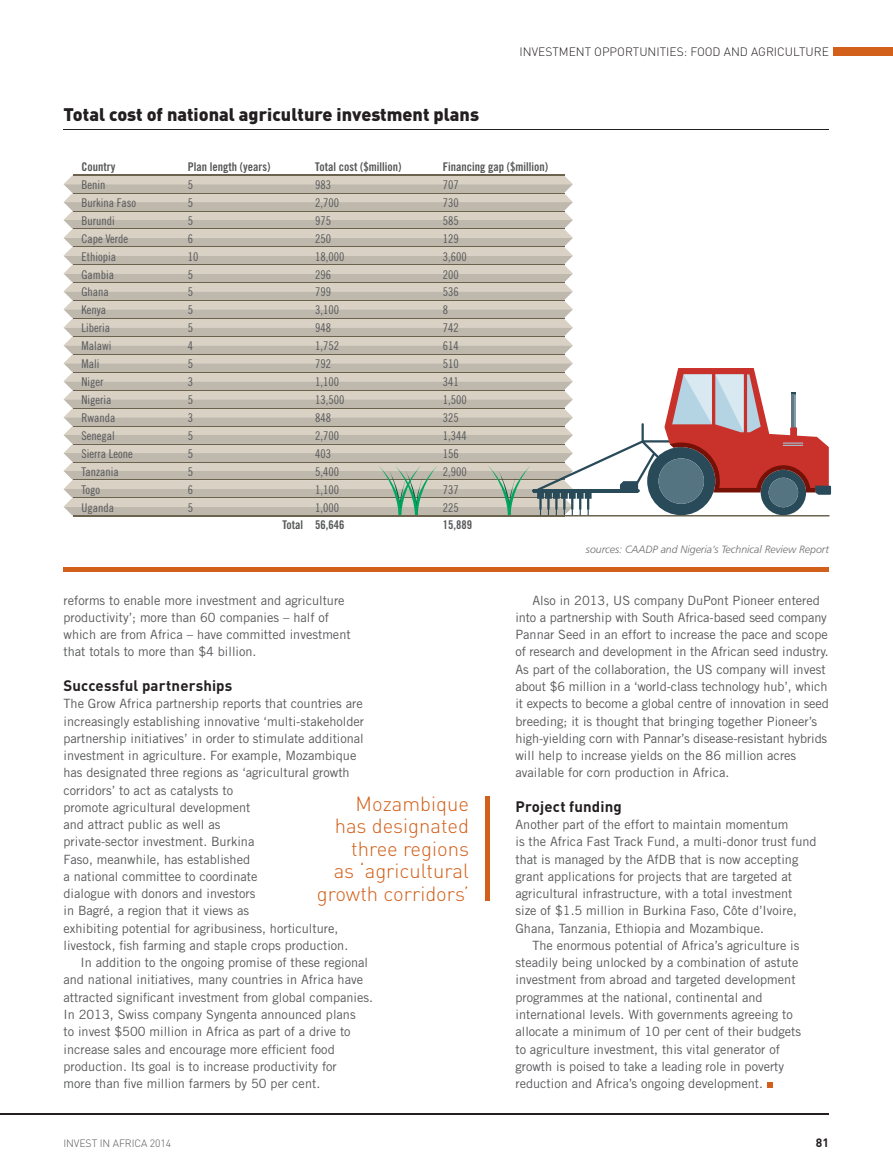
<style>
.page{position:relative;width:893px;height:1175px;background:#fff}
.page>*{position:absolute;margin:0;border:0;box-sizing:border-box;transform-origin:0 0}
.t1{font:300 20.25px/22.5px "DIN";color:#d2601a;text-align:right}
.t2{font:900 18px "DIN";color:#231f20}
.t3{font:700 15px "DIN";letter-spacing:.01em;color:#231f20}
.t4{font:12.75px/17.2px "Trade Gothic";color:#57585a}
.t5{font:12px "Trade Gothic Cond Eighteen";color:#57585a}
.t6{font:12px "Trade Gothic Bold Cond Twenty";color:#57585a}
.t7{font:300 12px "DIN";color:#231f20}
.t8{font:700 12px "DIN";color:#231f20}
.t9{font:italic 300 10.5px "Frutiger LT";color:#6c6d70}
.t10{font:300 10.5px "DIN";letter-spacing:-.01em;color:#57585a}
</style>
<div class="page">
<div style="left:833px;top:47px;width:60px;height:9px;background:#d2601a"></div>
<hr style="left:0;top:1113px;width:829px;height:1px;background:#231f20">
<svg style="left:767px;top:1082px;width:6px;height:5px"></svg>
<div style="left:485px;top:796px;width:5px;height:104px;background:#d2601a"></div>
<hr style="left:73px;top:174px;width:109px;height:2px;background:#6b634d">
<hr style="left:182px;top:174px;width:127px;height:2px;background:#6b634d">
<hr style="left:309px;top:174px;width:128px;height:2px;background:#6b634d">
<hr style="left:437px;top:174px;width:127px;height:2px;background:#6b634d">
<hr style="left:73px;top:515px;width:109px;height:1px;background:#6b634d">
<hr style="left:182px;top:515px;width:127px;height:1px;background:#6b634d">
<hr style="left:309px;top:515px;width:128px;height:1px;background:#6b634d">
<hr style="left:437px;top:515px;width:127px;height:1px;background:#6b634d">
<hr style="left:64px;top:130px;width:765px;height:1px;background:#231f20">
<hr style="left:563px;top:515px;width:267px;height:1px;background:#6b634d">
<hr style="left:64px;top:567px;width:765px;height:4px;background:#d2601a">
<svg style="left:64px;top:175px;width:767px;height:340px"></svg>
<hr style="left:794px;top:394px;width:1px;height:32px;background:#839ca9">
<h2 class="t2" style="left:64px;top:103px;width:417px">Total cost of national agriculture investment plans</h2>
<p class="t7" style="left:520px;top:45px;width:311px">INVESTMENT OPPORTUNITIES: FOOD AND AGRICULTURE</p>
<p class="t6" style="left:81px;top:159px;width:35px">Country</p>
<p class="t6" style="left:188px;top:159px;width:84px">Plan length (years)</p>
<p class="t6" style="left:315px;top:159px;width:88px">Total cost ($million)</p>
<p class="t6" style="left:443px;top:159px;width:107px">Financing gap ($million)</p>
<p class="t5" style="left:81px;top:177px;width:25px">Benin</p>
<p class="t5" style="left:188px;top:177px;width:7px">5</p>
<p class="t5" style="left:315px;top:177px;width:17px">983</p>
<p class="t5" style="left:443px;top:177px;width:17px">707</p>
<p class="t5" style="left:81px;top:195px;width:56px">Burkina Faso</p>
<p class="t5" style="left:188px;top:195px;width:7px">5</p>
<p class="t5" style="left:315px;top:195px;width:25px">2,700</p>
<p class="t5" style="left:443px;top:195px;width:17px">730</p>
<p class="t5" style="left:81px;top:213px;width:35px">Burundi</p>
<p class="t5" style="left:188px;top:213px;width:7px">5</p>
<p class="t5" style="left:315px;top:213px;width:17px">975</p>
<p class="t5" style="left:443px;top:213px;width:17px">585</p>
<p class="t5" style="left:81px;top:231px;width:48px">Cape Verde</p>
<p class="t5" style="left:188px;top:231px;width:7px">6</p>
<p class="t5" style="left:315px;top:231px;width:17px">250</p>
<p class="t5" style="left:443px;top:231px;width:17px">129</p>
<p class="t5" style="left:81px;top:249px;width:36px">Ethiopia</p>
<p class="t5" style="left:188px;top:249px;width:12px">10</p>
<p class="t5" style="left:315px;top:249px;width:31px">18,000</p>
<p class="t5" style="left:443px;top:249px;width:25px">3,600</p>
<p class="t5" style="left:81px;top:267px;width:34px">Gambia</p>
<p class="t5" style="left:188px;top:267px;width:7px">5</p>
<p class="t5" style="left:315px;top:267px;width:17px">296</p>
<p class="t5" style="left:443px;top:267px;width:17px">200</p>
<p class="t5" style="left:81px;top:285px;width:29px">Ghana</p>
<p class="t5" style="left:188px;top:285px;width:7px">5</p>
<p class="t5" style="left:315px;top:285px;width:17px">799</p>
<p class="t5" style="left:443px;top:285px;width:17px">536</p>
<p class="t5" style="left:81px;top:303px;width:26px">Kenya</p>
<p class="t5" style="left:188px;top:303px;width:7px">5</p>
<p class="t5" style="left:315px;top:303px;width:25px">3,100</p>
<p class="t5" style="left:443px;top:303px;width:7px">8</p>
<p class="t5" style="left:81px;top:321px;width:30px">Liberia</p>
<p class="t5" style="left:188px;top:321px;width:7px">5</p>
<p class="t5" style="left:315px;top:321px;width:17px">948</p>
<p class="t5" style="left:443px;top:321px;width:17px">742</p>
<p class="t5" style="left:81px;top:339px;width:31px">Malawi</p>
<p class="t5" style="left:188px;top:339px;width:7px">4</p>
<p class="t5" style="left:315px;top:339px;width:25px">1,752</p>
<p class="t5" style="left:443px;top:339px;width:17px">614</p>
<p class="t5" style="left:81px;top:356px;width:19px">Mali</p>
<p class="t5" style="left:188px;top:356px;width:7px">5</p>
<p class="t5" style="left:315px;top:356px;width:17px">792</p>
<p class="t5" style="left:443px;top:356px;width:17px">510</p>
<p class="t5" style="left:81px;top:374px;width:23px">Niger</p>
<p class="t5" style="left:188px;top:374px;width:7px">3</p>
<p class="t5" style="left:315px;top:374px;width:25px">1,100</p>
<p class="t5" style="left:443px;top:374px;width:17px">341</p>
<p class="t5" style="left:81px;top:392px;width:31px">Nigeria</p>
<p class="t5" style="left:188px;top:392px;width:7px">5</p>
<p class="t5" style="left:315px;top:392px;width:31px">13,500</p>
<p class="t5" style="left:443px;top:392px;width:25px">1,500</p>
<p class="t5" style="left:81px;top:410px;width:35px">Rwanda</p>
<p class="t5" style="left:188px;top:410px;width:7px">3</p>
<p class="t5" style="left:315px;top:410px;width:17px">848</p>
<p class="t5" style="left:443px;top:410px;width:17px">325</p>
<p class="t5" style="left:81px;top:428px;width:35px">Senegal</p>
<p class="t5" style="left:188px;top:428px;width:7px">5</p>
<p class="t5" style="left:315px;top:428px;width:25px">2,700</p>
<p class="t5" style="left:443px;top:428px;width:25px">1,344</p>
<p class="t5" style="left:81px;top:446px;width:53px">Sierra Leone</p>
<p class="t5" style="left:188px;top:446px;width:7px">5</p>
<p class="t5" style="left:315px;top:446px;width:17px">403</p>
<p class="t5" style="left:443px;top:446px;width:17px">156</p>
<p class="t5" style="left:81px;top:464px;width:39px">Tanzania</p>
<p class="t5" style="left:188px;top:464px;width:7px">5</p>
<p class="t5" style="left:315px;top:464px;width:25px">5,400</p>
<p class="t5" style="left:443px;top:464px;width:25px">2,900</p>
<p class="t5" style="left:81px;top:482px;width:20px">Togo</p>
<p class="t5" style="left:188px;top:482px;width:7px">6</p>
<p class="t5" style="left:315px;top:482px;width:25px">1,100</p>
<p class="t5" style="left:443px;top:482px;width:17px">737</p>
<p class="t5" style="left:81px;top:500px;width:34px">Uganda</p>
<p class="t5" style="left:188px;top:500px;width:7px">5</p>
<p class="t5" style="left:315px;top:500px;width:25px">1,000</p>
<p class="t5" style="left:443px;top:500px;width:17px">225</p>
<p class="t6" style="left:282px;top:517px;width:64px">Total 56,646</p>
<p class="t6" style="left:443px;top:517px;width:31px">15,889</p>
<p class="t9" style="left:586px;top:543px;width:244px">sources: CAADP and Nigeria’s Technical Review Report</p>
<p class="t4" style="left:64px;top:591px;width:289px">reforms to enable more investment and agriculture productivity’; more than 60 companies – half of which are from Africa – have committed investment that totals to more than $4 billion.</p>
<p class="t3" style="left:64px;top:675px;width:170px">Successful partnerships</p>
<p class="t4" style="left:64px;top:694px;width:302px">The Grow Africa partnership reports that countries are increasingly establishing innovative ‘multi-stakeholder partnership initiatives’ in order to stimulate additional investment in agriculture. For example, Mozambique has designated three regions as ‘agricultural growth corridors’ to act as catalysts to<br>promote agricultural development<br>and attract public as well as<br>private-sector investment. Burkina<br>Faso, meanwhile, has established<br>a national committee to coordinate<br>dialogue with donors and investors<br>in Bagré, a region that it views as<br>exhibiting potential for agribusiness, horticulture, livestock, fish farming and staple crops production.</p>
<p class="t4" style="left:64px;top:953px;width:311px;text-indent:17px">In addition to the ongoing promise of these regional and national initiatives, many countries in Africa have attracted significant investment from global companies.<br>In 2013, Swiss company Syngenta announced plans<br>to invest $500 million in Africa as part of a drive to increase sales and encourage more efficient food production. Its goal is to increase productivity for<br>more than five million farmers by 50 per cent.</p>
<h1 class="t1" style="left:317px;top:791px;width:154px">Mozambique<br>has designated three regions<br>as ‘agricultural growth corridors’</h1>
<p class="t10" style="left:64px;top:1136px;width:109px">INVEST IN AFRICA 2014</p>
<p class="t4" style="left:515px;top:591px;width:315px;text-indent:17px">Also in 2013, US company DuPont Pioneer entered into a partnership with South Africa-based seed company Pannar Seed in an effort to increase the pace and scope of research and development in the African seed industry.<br>As part of the collaboration, the US company will invest about $6 million in a ‘world-class technology hub’, which it expects to become a global centre of innovation in seed breeding; it is thought that bringing together Pioneer’s high-yielding corn with Pannar’s disease-resistant hybrids will help to increase yields on the 86 million acres available for corn production in Africa.</p>
<p class="t3" style="left:515px;top:796px;width:108px">Project funding</p>
<p class="t4" style="left:515px;top:815px;width:303px">Another part of the effort to maintain momentum<br>is the Africa Fast Track Fund, a multi-donor trust fund that is managed by the AfDB that is now accepting grant applications for projects that are targeted at agricultural infrastructure, with a total investment size of $1.5 million in Burkina Faso, Côte d’Ivoire, Ghana, Tanzania, Ethiopia and Mozambique.</p>
<p class="t4" style="left:515px;top:936px;width:287px;text-indent:17px">The enormous potential of Africa’s agriculture is steadily being unlocked by a combination of astute investment from abroad and targeted development programmes at the national, continental and international levels. With governments agreeing to allocate a minimum of 10 per cent of their budgets to agriculture investment, this vital generator of growth is poised to take a leading role in poverty reduction and Africa’s ongoing development.</p>
<p class="t8" style="left:816px;top:1134px;width:15px">81</p>
</div>
